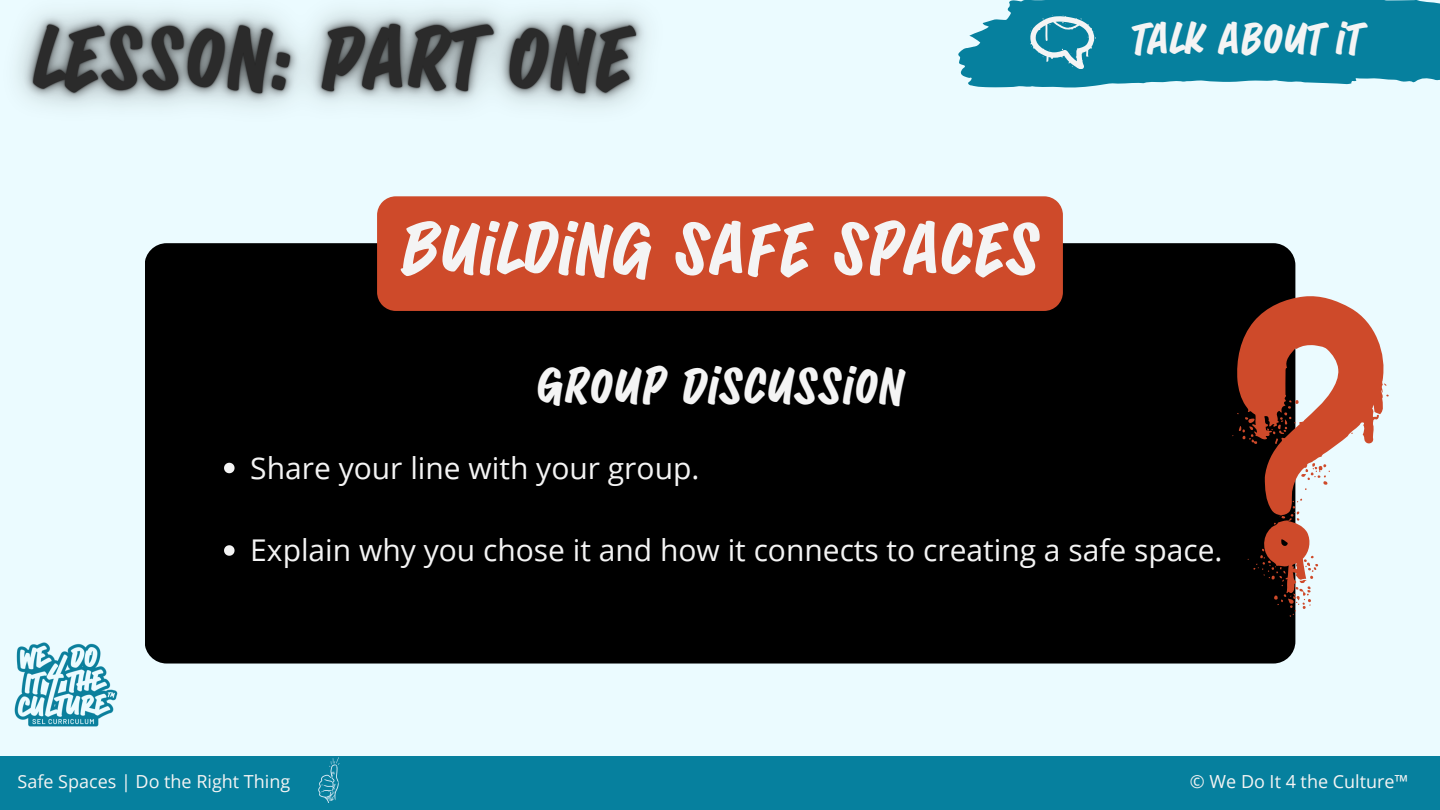
<style>
.page{position:relative;width:1440px;height:810px;background:#ebfbff}
.page>*{position:absolute;margin:0;border:0;box-sizing:border-box;transform-origin:0 0}
.t1{font:700 60px "Sandwich Marker Pro";color:#f4f4f4}
.t2{font:700 42px "Sandwich Marker Pro";color:#f4f4f4}
.t3{font:700 36px "Sandwich Marker Pro";color:#f4f4f4}
.t4{font:30px "Open Sans";color:#f4f4f4}
.t5{font:18px "Open Sans";color:#f4f4f4}
</style>
<div class="page">
<div style="left:145px;top:243px;width:1150px;height:421px;background:#000;border-radius:22px"></div>
<svg style="left:958px;top:0;width:482px;height:88px;background:#1f8da8"></svg>
<svg style="left:1030px;top:15px;width:66px;height:54px"></svg>
<svg style="left:224px;top:463px;width:11px;height:10px"></svg>
<svg style="left:224px;top:545px;width:11px;height:11px"></svg>
<img style="left:18px;top:9px;width:628px;height:99px">
<svg style="left:1232px;top:295px;width:157px;height:324px"></svg>
<div style="left:0;top:756px;width:1440px;height:54px;background:#06809e"></div>
<img style="left:318px;top:757px;width:22px;height:46px">
<img style="left:14px;top:642px;width:104px;height:85px">
<div style="left:377px;top:196px;width:686px;height:115px;background:#ce4a2a"></div>
<p class="t1" style="left:399px;top:214px;width:642px">BUILDING SAFE SPACES</p>
<p class="t2" style="left:536px;top:362px;width:370px">GROUP DISCUSSION</p>
<p class="t4" style="left:250px;top:446px;width:451px">Share your line with your group.</p>
<p class="t3" style="left:1131px;top:18px;width:231px">TALK ABOUT IT</p>
<p class="t4" style="left:250px;top:529px;width:974px">Explain why you chose it and how it connects to creating a safe space.</p>
<h3 class="t5" style="left:17px;top:768px;width:274px">Safe Spaces | Do the Right Thing</h3>
<h2 class="t5" style="left:1190px;top:768px;width:220px">© We Do It 4 the Culture™</h2>
</div>
